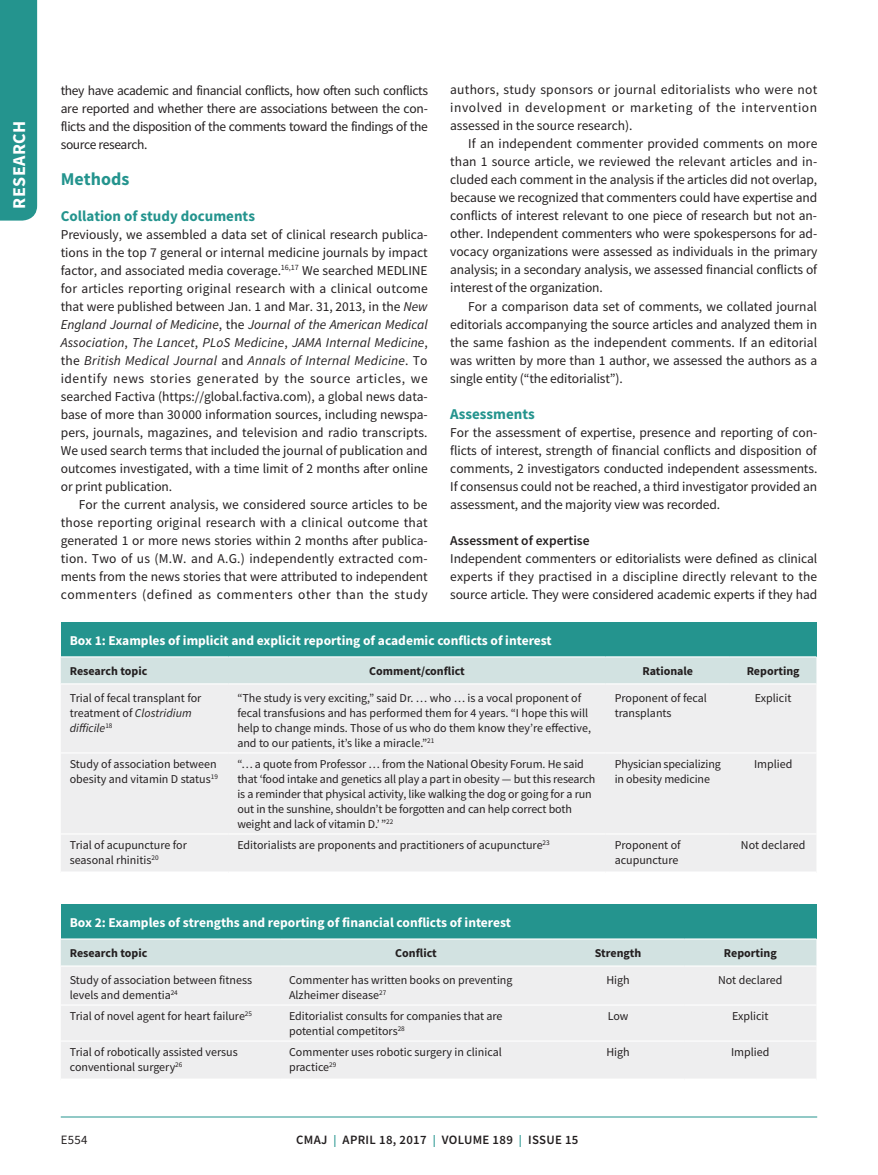
<style>
.page{position:relative;width:878px;height:1175px;background:#fff}
.page>*{position:absolute;margin:0;border:0;box-sizing:border-box;transform-origin:0 0}
.t1{font:700 18px "Source Sans Pro";letter-spacing:.025em;color:#fff}
.t2{font:700 18px "Source Sans Pro";color:#24948e}
.t3{font:700 15px "Source Sans Pro";color:#24948e}
.t4{font:13.5px/18px "Source Sans Pro";letter-spacing:-.01em;color:#231f20;text-align:justify}
.t5{font:700 13.5px "Source Sans Pro";color:#fff}
.t6{font:600 13.5px "Source Sans Pro";color:#231f20}
.t7{font:600 12.75px "Source Sans Pro";letter-spacing:.025em;color:#231f20}
.t8{font:12.75px "Source Sans Pro";color:#231f20}
.t9{font:12px/15px "Source Sans Pro";color:#231f20}
.t10{font:700 12px "Source Sans Pro";color:#231f20}
.s1{font-style:italic}
.s2{font-size:12px;color:#24948e}
</style>
<div class="page">
<div style="left:0;top:0;width:37px;height:220px;background:#24948e"></div>
<hr style="left:61px;top:1116px;width:756px;height:1px;background:#24948e">
<div style="left:61px;top:622px;width:755px;height:35px;background:#24948e"></div>
<div style="left:61px;top:657px;width:755px;height:26px;background:#d2e2e1"></div>
<div style="left:61px;top:684px;width:755px;height:187px;background:#eeeeef"></div>
<hr style="left:61px;top:656px;width:167px;height:1px;background:#fff">
<hr style="left:228px;top:656px;width:377px;height:1px;background:#fff">
<hr style="left:605px;top:656px;width:125px;height:1px;background:#fff">
<hr style="left:730px;top:656px;width:86px;height:1px;background:#fff">
<hr style="left:61px;top:833px;width:167px;height:1px;background:#fff">
<hr style="left:228px;top:833px;width:377px;height:1px;background:#fff">
<hr style="left:605px;top:833px;width:125px;height:1px;background:#fff">
<hr style="left:730px;top:833px;width:86px;height:1px;background:#fff">
<hr style="left:61px;top:752px;width:167px;height:1px;background:#fff">
<hr style="left:228px;top:752px;width:377px;height:1px;background:#fff">
<hr style="left:605px;top:752px;width:125px;height:1px;background:#fff">
<hr style="left:730px;top:752px;width:86px;height:1px;background:#fff">
<div style="left:61px;top:904px;width:755px;height:35px;background:#24948e"></div>
<div style="left:61px;top:939px;width:755px;height:26px;background:#d2e2e1"></div>
<div style="left:61px;top:967px;width:755px;height:111px;background:#eeeeef"></div>
<hr style="left:61px;top:938px;width:219px;height:1px;background:#fff">
<hr style="left:280px;top:938px;width:272px;height:1px;background:#fff">
<hr style="left:552px;top:938px;width:132px;height:1px;background:#fff">
<hr style="left:684px;top:938px;width:132px;height:1px;background:#fff">
<hr style="left:61px;top:1004px;width:219px;height:1px;background:#fff">
<hr style="left:280px;top:1004px;width:272px;height:1px;background:#fff">
<hr style="left:552px;top:1004px;width:132px;height:1px;background:#fff">
<hr style="left:684px;top:1004px;width:132px;height:1px;background:#fff">
<hr style="left:61px;top:1040px;width:219px;height:1px;background:#fff">
<hr style="left:280px;top:1040px;width:272px;height:1px;background:#fff">
<hr style="left:552px;top:1040px;width:132px;height:1px;background:#fff">
<hr style="left:684px;top:1040px;width:132px;height:1px;background:#fff">
<h1 class="t1" style="left:7px;top:208px;width:89px;rotate:-90deg">RESEARCH</h1>
<p class="t4" style="left:61px;top:81px;width:369px">they have academic and financial conflicts, how often such conflicts are reported and whether there are associations between the con&shy;flicts and the disposition of the comments toward the findings of the source research.</p>
<h1 class="t2" style="left:61px;top:166px;width:70px">Methods</h1>
<p class="t3" style="left:61px;top:205px;width:196px">Collation of study documents</p>
<p class="t4" style="left:61px;top:225px;width:368px">Previously, we assembled a data set of clinical research publica&shy;tions in the top 7 general or internal medicine journals by impact factor, and associated media coverage.<sup>16,17</sup> We searched MEDLINE for articles reporting original research with a clinical outcome that were published between Jan. 1 and Mar. 31, 2013, in the <span class="s1">New England Journal of Medicine</span>, the <span class="s1">Journal of the American Medical Association</span>, <span class="s1">The Lancet</span>, <span class="s1">PLoS Medicine</span>, <span class="s1">JAMA Internal Medicine</span>, the <span class="s1">British Medical Journal</span> and <span class="s1">Annals of Internal Medicine</span>. To identify news stories generated by the source articles, we searched Factiva (https://global.factiva.com), a global news data&shy;base of more than 30 000 information sources, including newspa&shy;pers, journals, magazines, and television and radio transcripts.<br>We used search terms that included the journal of publication and outcomes investigated, with a time limit of 2 months after online or print publication.</p>
<p class="t4" style="left:61px;top:495px;width:368px;text-indent:18px">For the current analysis, we considered source articles to be those reporting original research with a clinical outcome that generated 1 or more news stories within 2 months after publica&shy;tion. Two of us (M.W. and A.G.) independently extracted com&shy;ments from the news stories that were attributed to independent commenters (defined as commenters other than the study</p>
<p class="t4" style="left:450px;top:81px;width:368px">authors, study sponsors or journal editorialists who were not involved in development or marketing of the intervention assessed in the source research).</p>
<p class="t4" style="left:450px;top:135px;width:369px;text-indent:18px">If an independent commenter provided comments on more than 1 source article, we reviewed the relevant articles and in&shy;cluded each comment in the analysis if the articles did not overlap, because we recognized that commenters could have expertise and conflicts of interest relevant to one piece of research but not an&shy;other. Independent commenters who were spokespersons for ad&shy;vocacy organizations were assessed as individuals in the primary analysis; in a secondary analysis, we assessed financial conflicts of interest of the organization.</p>
<p class="t4" style="left:450px;top:297px;width:368px;text-indent:18px">For a comparison data set of comments, we collated journal editorials accompanying the source articles and analyzed them in the same fashion as the independent comments. If an editorial was written by more than 1 author, we assessed the authors as a single entity (“the editorialist”).</p>
<p class="t3" style="left:450px;top:403px;width:86px">Assessments</p>
<p class="t4" style="left:450px;top:423px;width:368px">For the assessment of expertise, presence and reporting of con&shy;flicts of interest, strength of financial conflicts and disposition of comments, 2 investigators conducted independent assessments.<br>If consensus could not be reached, a third investigator provided an assessment, and the majority view was recorded.</p>
<p class="t6" style="left:450px;top:531px;width:141px">Assessment of expertise</p>
<p class="t4" style="left:450px;top:549px;width:368px">Independent commenters or editorialists were defined as clinical experts if they practised in a discipline directly relevant to the source article. They were considered academic experts if they had</p>
<p class="t5" style="left:70px;top:631px;width:483px">Box 1: Examples of implicit and explicit reporting of academic conflicts of interest</p>
<p class="t10" style="left:70px;top:663px;width:79px">Research topic</p>
<p class="t10" style="left:369px;top:663px;width:97px">Comment/conflict</p>
<p class="t10" style="left:642px;top:663px;width:52px">Rationale</p>
<p class="t10" style="left:746px;top:663px;width:54px">Reporting</p>
<p class="t9" style="left:70px;top:690px;width:133px">Trial of fecal transplant for treatment of <span class="s1">Clostridium difficile</span><sup>18</sup></p>
<p class="t9" style="left:237px;top:690px;width:355px">“The study is very exciting,” said Dr. … who … is a vocal proponent of fecal transfusions and has performed them for 4 years. “I hope this will help to change minds. Those of us who do them know they’re effective, and to our patients, it’s like a miracle.”<sup>21</sup></p>
<p class="t9" style="left:614px;top:690px;width:94px">Proponent of fecal transplants</p>
<p class="t9" style="left:755px;top:690px;width:38px">Explicit</p>
<p class="t9" style="left:70px;top:756px;width:150px">Study of association between obesity and vitamin D status<sup>19</sup></p>
<p class="t9" style="left:237px;top:756px;width:359px">“… a quote from Professor … from the National Obesity Forum. He said that ‘food intake and genetics all play a part in obesity — but this research is a reminder that physical activity, like walking the dog or going for a run out in the sunshine, shouldn’t be forgotten and can help correct both weight and lack of vitamin D.’”<sup>22</sup></p>
<p class="t9" style="left:614px;top:756px;width:108px">Physician specializing in obesity medicine</p>
<p class="t9" style="left:754px;top:756px;width:40px">Implied</p>
<p class="t9" style="left:70px;top:837px;width:119px">Trial of acupuncture for seasonal rhinitis<sup>20</sup></p>
<p class="t9" style="left:237px;top:837px;width:314px">Editorialists are proponents and practitioners of acupuncture<sup>23</sup></p>
<p class="t9" style="left:614px;top:837px;width:68px">Proponent of acupuncture</p>
<p class="t9" style="left:741px;top:837px;width:66px">Not declared</p>
<p class="t5" style="left:70px;top:913px;width:443px">Box 2: Examples of strengths and reporting of financial conflicts of interest</p>
<p class="t10" style="left:70px;top:945px;width:79px">Research topic</p>
<p class="t10" style="left:395px;top:945px;width:43px">Conflict</p>
<p class="t10" style="left:595px;top:945px;width:48px">Strength</p>
<p class="t10" style="left:723px;top:945px;width:54px">Reporting</p>
<p class="t9" style="left:70px;top:972px;width:184px">Study of association between fitness levels and dementia<sup>24</sup></p>
<p class="t9" style="left:289px;top:972px;width:225px">Commenter has written books on preventing<br>Alzheimer disease<sup>27</sup></p>
<p class="t9" style="left:606px;top:972px;width:25px">High</p>
<p class="t9" style="left:718px;top:972px;width:66px">Not declared</p>
<p class="t9" style="left:70px;top:1008px;width:184px">Trial of novel agent for heart failure<sup>25</sup></p>
<p class="t9" style="left:289px;top:1008px;width:215px">Editorialist consults for companies that are potential competitors<sup>28</sup></p>
<p class="t9" style="left:607px;top:1008px;width:22px">Low</p>
<p class="t9" style="left:732px;top:1008px;width:38px">Explicit</p>
<p class="t9" style="left:70px;top:1044px;width:169px">Trial of robotically assisted versus conventional surgery<sup>26</sup></p>
<p class="t9" style="left:289px;top:1044px;width:214px">Commenter uses robotic surgery in clinical practice<sup>29</sup></p>
<p class="t9" style="left:606px;top:1044px;width:25px">High</p>
<p class="t9" style="left:731px;top:1044px;width:40px">Implied</p>
<p class="t8" style="left:61px;top:1132px;width:28px">E554</p>
<p class="t7" style="left:296px;top:1131px;width:284px">CMAJ <span class="s2">|</span> APRIL 18, 2017 <span class="s2">|</span> VOLUME 189 <span class="s2">|</span> ISSUE 15</p>
</div>
